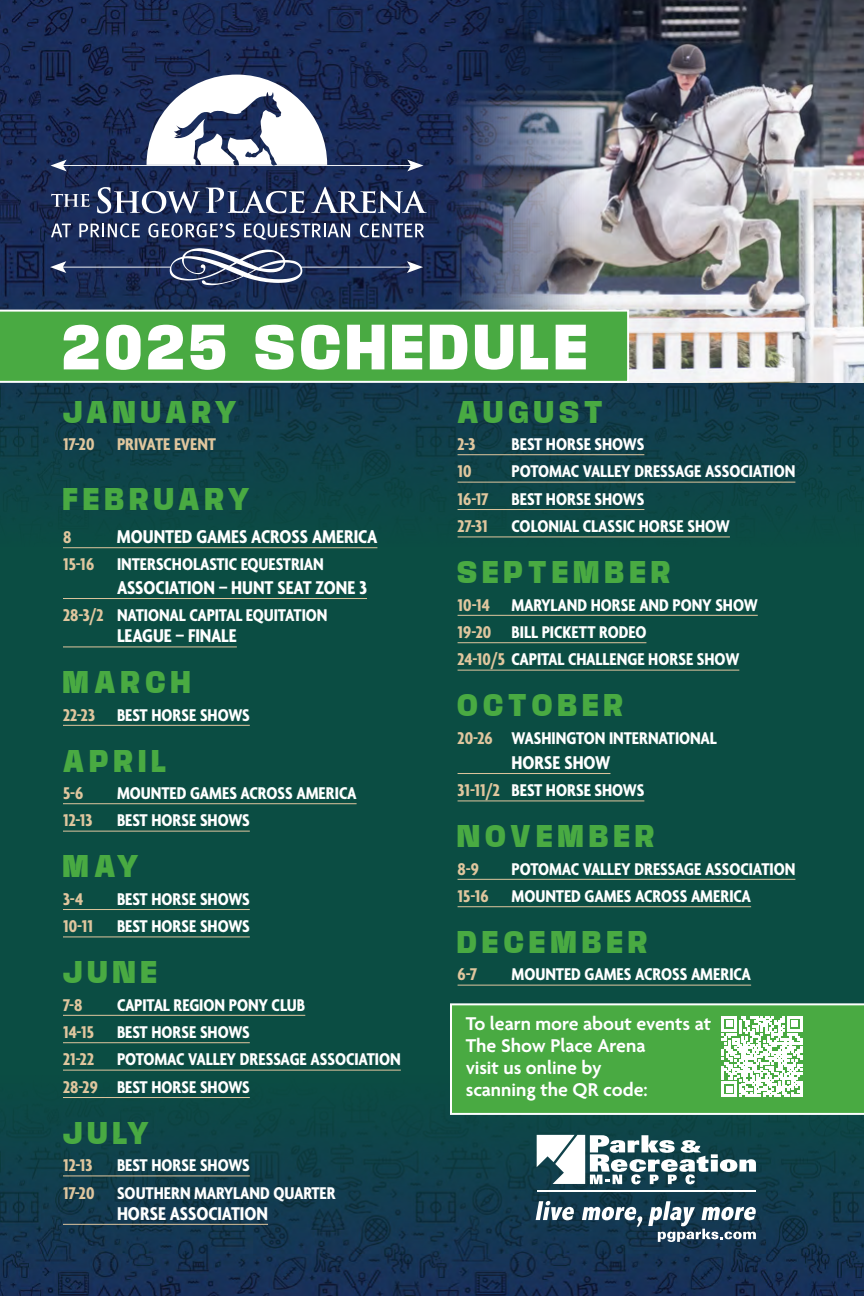
<style>
.page{position:relative;width:864px;height:1296px;background:#fff}
.page>*{position:absolute;margin:0;border:0;box-sizing:border-box;transform-origin:0 0}
.t1{font:900 56.6px "Base Neue";letter-spacing:.11em;color:#fff}
.t2{font:900 27.6px "Base Neue";letter-spacing:.22em;color:#49aa42}
.t3{font:900 27.6px "Base Neue";letter-spacing:.195em;color:#49aa42}
.t4{font:700 20px "Agenda One Condensed";color:#fff}
.t5{font:600 20px/22px "Agenda One";color:#fff}
.t6{font:700 18.4px/27.4px "Agenda One Condensed";color:#fff}
.t7{font:700 18.4px "Agenda One Condensed";color:#e0c69e}
.s1{color:#e0c69e}
</style>
<div class="page">
<div style="left:0;top:14px;width:864px;height:1282px;background:#0b4d43"></div>
<img style="left:0;top:0;width:864px;height:538px">
<img style="left:0;top:1014px;width:864px;height:282px">
<img style="left:452px;top:0;width:412px;height:383px">
<svg style="left:0;top:310px;width:629px;height:73px;background:#52ae4b"></svg>
<hr style="left:63px;top:547px;width:314px;height:1px;background:#e0c69e">
<hr style="left:63px;top:598px;width:304px;height:1px;background:#e0c69e">
<hr style="left:63px;top:646px;width:174px;height:1px;background:#e0c69e">
<hr style="left:63px;top:725px;width:187px;height:1px;background:#e0c69e">
<hr style="left:63px;top:803px;width:294px;height:1px;background:#e0c69e">
<hr style="left:63px;top:831px;width:187px;height:1px;background:#e0c69e">
<hr style="left:63px;top:909px;width:187px;height:1px;background:#e0c69e">
<hr style="left:63px;top:936px;width:187px;height:1px;background:#e0c69e">
<hr style="left:63px;top:1015px;width:242px;height:1px;background:#e0c69e">
<hr style="left:63px;top:1042px;width:187px;height:1px;background:#e0c69e">
<hr style="left:63px;top:1070px;width:338px;height:1px;background:#e0c69e">
<hr style="left:63px;top:1097px;width:187px;height:1px;background:#e0c69e">
<hr style="left:63px;top:1175px;width:187px;height:1px;background:#e0c69e">
<hr style="left:63px;top:1224px;width:205px;height:1px;background:#e0c69e">
<hr style="left:458px;top:454px;width:186px;height:1px;background:#e0c69e">
<hr style="left:458px;top:482px;width:337px;height:1px;background:#e0c69e">
<hr style="left:458px;top:509px;width:186px;height:1px;background:#e0c69e">
<hr style="left:458px;top:536px;width:272px;height:1px;background:#e0c69e">
<hr style="left:458px;top:615px;width:300px;height:1px;background:#e0c69e">
<hr style="left:458px;top:642px;width:188px;height:1px;background:#e0c69e">
<hr style="left:458px;top:670px;width:281px;height:1px;background:#e0c69e">
<hr style="left:458px;top:773px;width:152px;height:1px;background:#e0c69e">
<hr style="left:458px;top:800px;width:186px;height:1px;background:#e0c69e">
<hr style="left:458px;top:879px;width:337px;height:1px;background:#e0c69e">
<hr style="left:458px;top:906px;width:293px;height:1px;background:#e0c69e">
<hr style="left:458px;top:985px;width:293px;height:1px;background:#e0c69e">
<svg style="left:537px;top:1135px;width:219px;height:49px"></svg>
<hr style="left:537px;top:1191px;width:219px;height:1px;background:#fff">
<svg style="left:536px;top:1201px;width:38px;height:19px"></svg>
<svg style="left:582px;top:1207px;width:60px;height:20px"></svg>
<svg style="left:648px;top:1201px;width:108px;height:41px;background:#5c7484"></svg>
<svg style="left:50px;top:248px;width:373px;height:37px;background:#344369"></svg>
<svg style="left:51px;top:194px;width:39px;height:13px"></svg>
<svg style="left:97px;top:187px;width:103px;height:26px;background:#5a6685"></svg>
<svg style="left:206px;top:188px;width:99px;height:25px;background:#586585"></svg>
<svg style="left:311px;top:187px;width:116px;height:26px;background:#576382"></svg>
<svg style="left:51px;top:224px;width:20px;height:13px"></svg>
<svg style="left:79px;top:223px;width:61px;height:14px"></svg>
<svg style="left:148px;top:223px;width:87px;height:15px"></svg>
<svg style="left:244px;top:223px;width:106px;height:17px;background:#5e6a8a"></svg>
<svg style="left:360px;top:223px;width:64px;height:14px"></svg>
<svg style="left:51px;top:75px;width:372px;height:96px;background:#5c6786"></svg>
<svg style="left:450px;top:1003px;width:414px;height:112px;background:#52ae4c"></svg>
<svg style="left:722px;top:1016px;width:80px;height:81px;background:#c5e4c3"></svg>
<h1 class="t1" style="left:63px;top:315px;width:525px">2025 SCHEDULE</h1>
<h2 class="t3" style="left:63px;top:396px;width:175px">JANUARY</h2>
<p class="t7" style="left:63px;top:435px;width:155px">17-20 PRIVATE EVENT</p>
<h2 class="t2" style="left:63px;top:483px;width:188px">FEBRUARY</h2>
<p class="t7" style="left:63px;top:528px;width:10px">8</p>
<p class="t4" style="left:117px;top:526px;width:262px">MOUNTED GAMES ACROSS AMERICA</p>
<p class="t6" style="left:63px;top:551px;width:262px"><span class="s1">15-16</span> INTERSCHOLASTIC EQUESTRIAN</p>
<p class="t4" style="left:117px;top:577px;width:252px">ASSOCIATION – HUNT SEAT ZONE 3</p>
<p class="t6" style="left:63px;top:602px;width:266px"><span class="s1">28-3/2</span> NATIONAL CAPITAL EQUITATION</p>
<p class="t4" style="left:117px;top:625px;width:121px">LEAGUE – FINALE</p>
<h2 class="t2" style="left:63px;top:667px;width:129px">MARCH</h2>
<p class="t6" style="left:63px;top:701px;width:188px"><span class="s1">22-23</span> BEST HORSE SHOWS</p>
<h2 class="t2" style="left:63px;top:745px;width:104px">APRIL</h2>
<p class="t7" style="left:63px;top:784px;width:22px">5-6</p>
<p class="t6" style="left:117px;top:780px;width:241px">MOUNTED GAMES ACROSS AMERICA</p>
<p class="t7" style="left:63px;top:811px;width:31px">12-13</p>
<p class="t6" style="left:117px;top:807px;width:134px">BEST HORSE SHOWS</p>
<h2 class="t2" style="left:63px;top:851px;width:77px">MAY</h2>
<p class="t7" style="left:63px;top:889px;width:22px">3-4</p>
<p class="t6" style="left:117px;top:885px;width:134px">BEST HORSE SHOWS</p>
<p class="t7" style="left:63px;top:917px;width:32px">10-11</p>
<p class="t6" style="left:117px;top:913px;width:134px">BEST HORSE SHOWS</p>
<h2 class="t2" style="left:63px;top:957px;width:95px">JUNE</h2>
<p class="t7" style="left:63px;top:995px;width:21px">7-8</p>
<p class="t6" style="left:63px;top:991px;width:339px;text-indent:54px">CAPITAL REGION PONY CLUB<br><span class="s1">14-15</span> BEST HORSE SHOWS<br><span class="s1">21-22</span> POTOMAC VALLEY DRESSAGE ASSOCIATION<br><span class="s1">28-29</span> BEST HORSE SHOWS</p>
<h2 class="t2" style="left:63px;top:1117px;width:87px">JULY</h2>
<p class="t7" style="left:63px;top:1156px;width:31px">12-13</p>
<p class="t6" style="left:63px;top:1152px;width:274px;text-indent:54px">BEST HORSE SHOWS<br><span class="s1">17-20</span> SOUTHERN MARYLAND QUARTER</p>
<p class="t4" style="left:117px;top:1203px;width:153px">HORSE ASSOCIATION</p>
<h2 class="t2" style="left:458px;top:396px;width:146px">AUGUST</h2>
<p class="t7" style="left:458px;top:435px;width:20px">2-3</p>
<p class="t6" style="left:512px;top:431px;width:134px">BEST HORSE SHOWS</p>
<p class="t7" style="left:458px;top:462px;width:16px">10</p>
<p class="t6" style="left:458px;top:458px;width:339px;text-indent:54px">POTOMAC VALLEY DRESSAGE ASSOCIATION<br><span class="s1">16-17</span> BEST HORSE SHOWS<br><span class="s1">27-31</span></p>
<p class="t6" style="left:512px;top:513px;width:220px">COLONIAL CLASSIC HORSE SHOW</p>
<h2 class="t2" style="left:458px;top:557px;width:214px">SEPTEMBER</h2>
<p class="t6" style="left:458px;top:591px;width:302px"><span class="s1">10-14</span> MARYLAND HORSE AND PONY SHOW<br><span class="s1">19-20</span> BILL PICKETT RODEO<br><span class="s1">24-10/5</span> CAPITAL CHALLENGE HORSE SHOW</p>
<h2 class="t2" style="left:458px;top:690px;width:167px">OCTOBER</h2>
<p class="t6" style="left:458px;top:724px;width:261px"><span class="s1">20-26</span> WASHINGTON INTERNATIONAL</p>
<p class="t4" style="left:512px;top:752px;width:100px">HORSE SHOW</p>
<p class="t6" style="left:458px;top:777px;width:188px"><span class="s1">31-11/2</span> BEST HORSE SHOWS</p>
<h2 class="t2" style="left:458px;top:821px;width:198px">NOVEMBER</h2>
<p class="t7" style="left:458px;top:859px;width:23px">8-9</p>
<p class="t6" style="left:458px;top:855px;width:339px;text-indent:54px">POTOMAC VALLEY DRESSAGE ASSOCIATION<br><span class="s1">15-16</span> MOUNTED GAMES ACROSS AMERICA</p>
<h2 class="t2" style="left:458px;top:926px;width:191px">DECEMBER</h2>
<p class="t7" style="left:458px;top:965px;width:21px">6-7</p>
<p class="t6" style="left:512px;top:961px;width:241px">MOUNTED GAMES ACROSS AMERICA</p>
<p class="t5" style="left:466px;top:1013px;width:247px">To learn more about events at<br>The Show Place Arena<br>visit us online by<br>scanning the QR code:</p>
</div>
